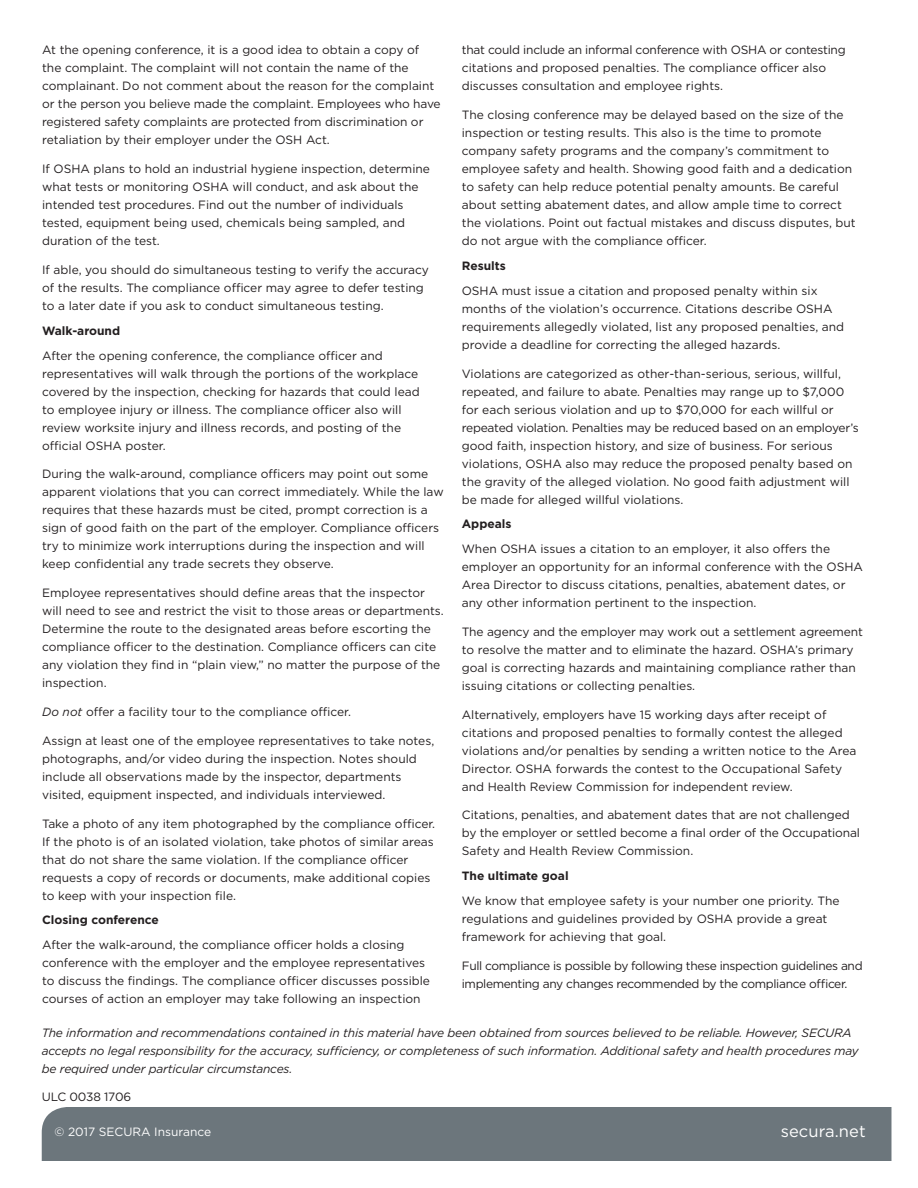
<style>
.page{position:relative;width:918px;height:1188px;background:#fff}
.page>*{position:absolute;margin:0;border:0;box-sizing:border-box;transform-origin:0 0}
.t1{font:16.5px "Gotham";letter-spacing:.005em;color:#fff}
.Body_Copy{font:12px/18px "Gotham";color:#231f20}
.Body_Copy-2{font:italic 12px/18px "Gotham";letter-spacing:-.015em;color:#231f20}
.Body_Copy-3{font:12px/18px "Gotham";letter-spacing:-.03em;color:#231f20}
.Body_Copy-4{font:700 12px "Gotham";color:#231f20}
.t2{font:12px "Gotham";color:#fff}
.s1{font-style:italic}
</style>
<div class="page">
<div style="left:42px;top:1107px;width:849px;height:54px;background:#6c767c"></div>
<p class="Body_Copy" style="left:462px;top:41px;width:385px">that could include an informal conference with OSHA or contesting citations and proposed penalties. The compliance officer also discusses consultation and employee rights.</p>
<p class="Body_Copy" style="left:462px;top:106px;width:395px">The closing conference may be delayed based on the size of the inspection or testing results. This also is the time to promote company safety programs and the company’s commitment to employee safety and health. Showing good faith and a dedication to safety can help reduce potential penalty amounts. Be careful about setting abatement dates, and allow ample time to correct the violations. Point out factual mistakes and discuss disputes, but do not argue with the compliance officer.</p>
<p class="Body_Copy-4" style="left:462px;top:258px;width:46px">Results</p>
<p class="Body_Copy" style="left:462px;top:281px;width:384px">OSHA must issue a citation and proposed penalty within six months of the violation’s occurrence. Citations describe OSHA requirements allegedly violated, list any proposed penalties, and provide a deadline for correcting the alleged hazards.</p>
<p class="Body_Copy" style="left:462px;top:364px;width:398px">Violations are categorized as other-than-serious, serious, willful, repeated, and failure to abate. Penalties may range up to $7,000 for each serious violation and up to $70,000 for each willful or repeated violation. Penalties may be reduced based on an employer’s good faith, inspection history, and size of business. For serious violations, OSHA also may reduce the proposed penalty based on the gravity of the alleged violation. No good faith adjustment will be made for alleged willful violations.</p>
<p class="Body_Copy-4" style="left:462px;top:516px;width:51px">Appeals</p>
<p class="Body_Copy" style="left:462px;top:540px;width:403px">When OSHA issues a citation to an employer, it also offers the employer an opportunity for an informal conference with the OSHA Area Director to discuss citations, penalties, abatement dates, or any other information pertinent to the inspection.</p>
<p class="Body_Copy" style="left:462px;top:622px;width:403px">The agency and the employer may work out a settlement agreement to resolve the matter and to eliminate the hazard. OSHA’s primary goal is correcting hazards and maintaining compliance rather than issuing citations or collecting penalties.</p>
<p class="Body_Copy" style="left:462px;top:705px;width:396px">Alternatively, employers have 15 working days after receipt of citations and proposed penalties to formally contest the alleged violations and/or penalties by sending a written notice to the Area Director. OSHA forwards the contest to the Occupational Safety and Health Review Commission for independent review.</p>
<p class="Body_Copy" style="left:462px;top:806px;width:400px">Citations, penalties, and abatement dates that are not challenged by the employer or settled become a final order of the Occupational<br>Safety and Health Review Commission.</p>
<p class="Body_Copy-4" style="left:462px;top:868px;width:108px">The ultimate goal</p>
<p class="Body_Copy" style="left:462px;top:891px;width:379px">We know that employee safety is your number one priority. The regulations and guidelines provided by OSHA provide a great framework for achieving that goal.</p>
<p class="Body_Copy-3" style="left:462px;top:956px;width:402px">Full compliance is possible by following these inspection guidelines and implementing any changes recommended by the compliance officer.</p>
<p class="Body_Copy-2" style="left:42px;top:1023px;width:819px">The information and recommendations contained in this material have been obtained from sources believed to be reliable. However, SECURA accepts no legal responsibility for the accuracy, sufficiency, or completeness of such information. Additional safety and health procedures may be required under particular circumstances.</p>
<p class="Body_Copy" style="left:42px;top:1088px;width:91px">ULC 0038 1706</p>
<p class="t2" style="left:54px;top:1124px;width:158px">© 2017 SECURA Insurance</p>
<p class="t1" style="left:781px;top:1121px;width:87px">secura.net</p>
<p class="Body_Copy" style="left:42px;top:41px;width:400px">At the opening conference, it is a good idea to obtain a copy of the complaint. The complaint will not contain the name of the complainant. Do not comment about the reason for the complaint or the person you believe made the complaint. Employees who have registered safety complaints are protected from discrimination or retaliation by their employer under the OSH Act.</p>
<p class="Body_Copy" style="left:42px;top:160px;width:389px">If OSHA plans to hold an industrial hygiene inspection, determine what tests or monitoring OSHA will conduct, and ask about the intended test procedures. Find out the number of individuals tested, equipment being used, chemicals being sampled, and duration of the test.</p>
<p class="Body_Copy" style="left:42px;top:261px;width:388px">If able, you should do simultaneous testing to verify the accuracy of the results. The compliance officer may agree to defer testing to a later date if you ask to conduct simultaneous testing.</p>
<p class="Body_Copy-4" style="left:42px;top:323px;width:80px">Walk-around</p>
<p class="Body_Copy" style="left:42px;top:346px;width:379px">After the opening conference, the compliance officer and representatives will walk through the portions of the workplace covered by the inspection, checking for hazards that could lead to employee injury or illness. The compliance officer also will review worksite injury and illness records, and posting of the official OSHA poster.</p>
<p class="Body_Copy" style="left:42px;top:465px;width:403px">During the walk-around, compliance officers may point out some apparent violations that you can correct immediately. While the law requires that these hazards must be cited, prompt correction is a sign of good faith on the part of the employer. Compliance officers try to minimize work interruptions during the inspection and will keep confidential any trade secrets they observe.</p>
<p class="Body_Copy" style="left:42px;top:584px;width:403px">Employee representatives should define areas that the inspector will need to see and restrict the visit to those areas or departments.<br>Determine the route to the designated areas before escorting the compliance officer to the destination. Compliance officers can cite any violation they find in “plain view,” no matter the purpose of the inspection.</p>
<p class="Body_Copy" style="left:42px;top:702px;width:310px"><span class="s1">Do not</span> offer a facility tour to the compliance officer.</p>
<p class="Body_Copy" style="left:42px;top:731px;width:394px">Assign at least one of the employee representatives to take notes, photographs, and/or video during the inspection. Notes should include all observations made by the inspector, departments visited, equipment inspected, and individuals interviewed.</p>
<p class="Body_Copy" style="left:42px;top:814px;width:395px">Take a photo of any item photographed by the compliance officer.<br>If the photo is of an isolated violation, take photos of similar areas that do not share the same violation. If the compliance officer requests a copy of records or documents, make additional copies to keep with your inspection file.</p>
<p class="Body_Copy-4" style="left:42px;top:912px;width:118px">Closing conference</p>
<p class="Body_Copy" style="left:42px;top:936px;width:389px">After the walk-around, the compliance officer holds a closing conference with the employer and the employee representatives to discuss the findings. The compliance officer discusses possible courses of action an employer may take following an inspection</p>
</div>
